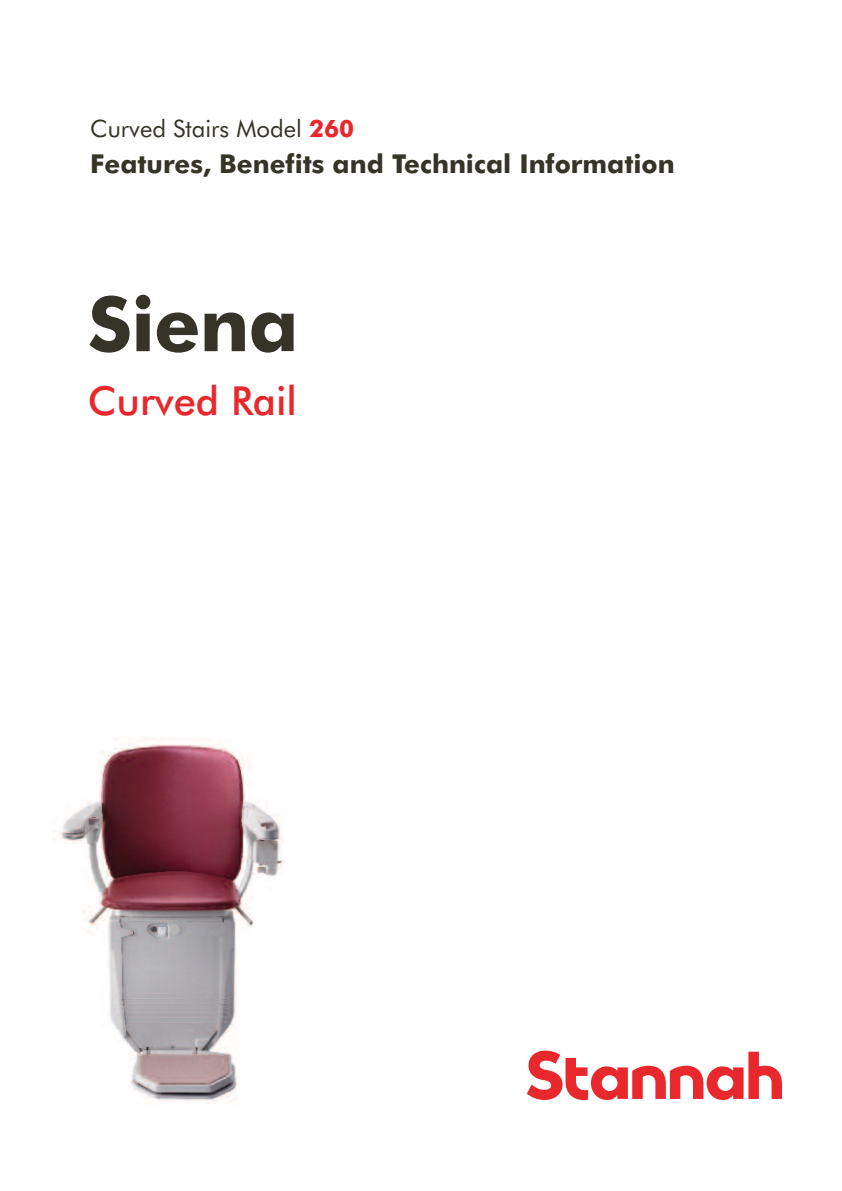
<style>
.page{position:relative;width:842px;height:1191px;background:#fff}
.page>*{position:absolute;margin:0;border:0;box-sizing:border-box;transform-origin:0 0}
.t1{font:700 76px "Futura BT";letter-spacing:-.01em;color:#363428}
.t2{font:500 40px "Futura BT";color:#e9282d}
.t3{font:700 26px "Futura BT";color:#363428}
.t4{font:24px "Futura BT";color:#363428}
.s1{font-weight:700;color:#e9282d}
</style>
<div class="page">
<img style="left:53px;top:736px;width:231px;height:368px">
<svg style="left:527px;top:1050px;width:255px;height:50px"></svg>
<p class="t4" style="left:90px;top:119px;width:265px">Curved Stairs Model <span class="s1">260</span></p>
<p class="t3" style="left:90px;top:153px;width:586px">Features, Benefits and Technical Information</p>
<h1 class="t1" style="left:88px;top:294px;width:212px">Siena</h1>
<h2 class="t2" style="left:88px;top:385px;width:211px">Curved Rail</h2>
</div>
